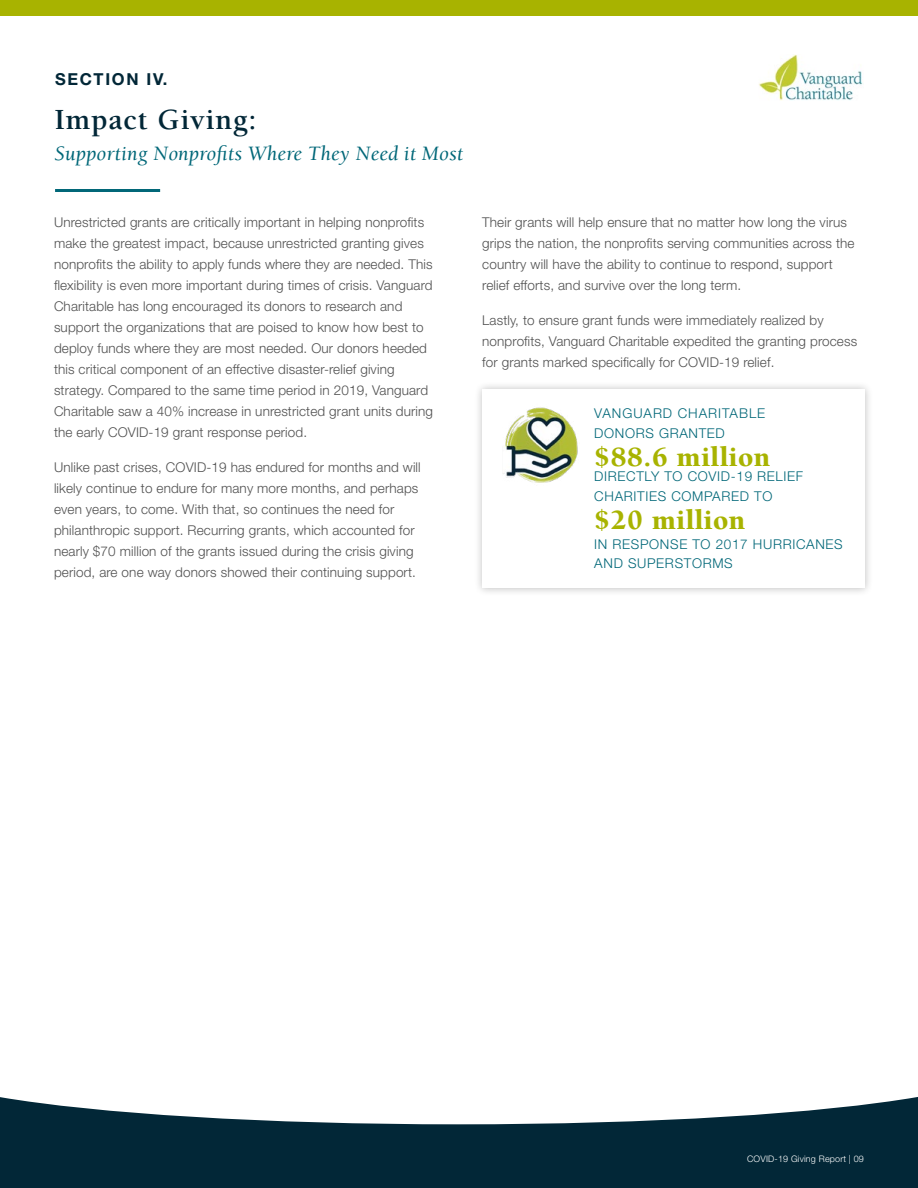
<style>
.page{position:relative;width:918px;height:1188px;background:#fff}
.page>*{position:absolute;margin:0;border:0;box-sizing:border-box;transform-origin:0 0}
.t1{font:700 30px "Berkeley Std";letter-spacing:.03em;color:#022737}
.t2{font:900 28.5px "Berkeley Std";letter-spacing:.02em;color:#a8b300}
.t3{font:italic 21px "Berkeley Std";letter-spacing:.01em;color:#016778}
.t4{font:700 16.5px "Helvetica Neue LT Std";letter-spacing:.1em;color:#022737}
.t5{font:300 13.5px/21px "Helvetica Neue LT Std";letter-spacing:.01em;color:#505050}
.t6{font:300 13.5px/19.5px "Helvetica Neue LT Std";letter-spacing:.05em;color:#016778}
.t7{font:300 13.5px/19.5px "Helvetica Neue LT Std";letter-spacing:.07em;color:#016778}
.t8{font:300 9px "Helvetica Neue LT Std";letter-spacing:.02em;color:#fff}
</style>
<div class="page">
<img style="left:759px;top:54px;width:104px;height:47px">
<div style="left:0;top:0;width:918px;height:15px;background:#a8b300"></div>
<hr style="left:55px;top:189px;width:105px;height:3px;background:#016778">
<div style="left:474px;top:381px;width:399px;height:216px;background:#000;opacity:.25"></div>
<div style="left:482px;top:390px;width:383px;height:198px;background:#fff"></div>
<svg style="left:0;top:1097px;width:918px;height:91px;fill:#022737"></svg>
<img style="left:502px;top:407px;width:76px;height:76px">
<p class="t4" style="left:55px;top:69px;width:114px">SECTION IV.</p>
<h1 class="t1" style="left:54px;top:103px;width:204px">Impact Giving:</h1>
<h3 class="t3" style="left:54px;top:142px;width:410px">Supporting Nonprofits Where They Need it Most</h3>
<p class="t5" style="left:54px;top:212px;width:381px">Unrestricted grants are critically important in helping nonprofits make the greatest impact, because unrestricted granting gives nonprofits the ability to apply funds where they are needed. This flexibility is even more important during times of crisis. Vanguard Charitable has long encouraged its donors to research and support the organizations that are poised to know how best to deploy funds where they are most needed. Our donors heeded this critical component of an effective disaster-relief giving strategy. Compared to the same time period in 2019, Vanguard Charitable saw a 40% increase in unrestricted grant units during the early COVID-19 grant response period.</p>
<p class="t5" style="left:54px;top:456px;width:368px">Unlike past crises, COVID-19 has endured for months and will likely continue to endure for many more months, and perhaps even years, to come. With that, so continues the need for philanthropic support. Recurring grants, which accounted for nearly $70 million of the grants issued during the crisis giving period, are one way donors showed their continuing support.</p>
<p class="t5" style="left:482px;top:212px;width:374px">Their grants will help ensure that no matter how long the virus grips the nation, the nonprofits serving communities across the country will have the ability to continue to respond, support relief efforts, and survive over the long term.</p>
<p class="t5" style="left:482px;top:309px;width:376px">Lastly, to ensure grant funds were immediately realized by nonprofits, Vanguard Charitable expedited the granting process for grants marked specifically for COVID-19 relief.</p>
<p class="t7" style="left:594px;top:403px;width:172px">VANGUARD CHARITABLE<br>DONORS GRANTED</p>
<h2 class="t2" style="left:594px;top:442px;width:177px">$88.6 million</h2>
<p class="t6" style="left:594px;top:466px;width:210px">DIRECTLY TO COVID-19 RELIEF<br>CHARITIES COMPARED TO</p>
<h2 class="t2" style="left:594px;top:505px;width:153px">$20 million</h2>
<p class="t6" style="left:594px;top:534px;width:250px">IN RESPONSE TO 2017 HURRICANES<br>AND SUPERSTORMS</p>
<p class="t8" style="left:747px;top:1153px;width:118px">COVID-19 Giving Report | 09</p>
</div>
